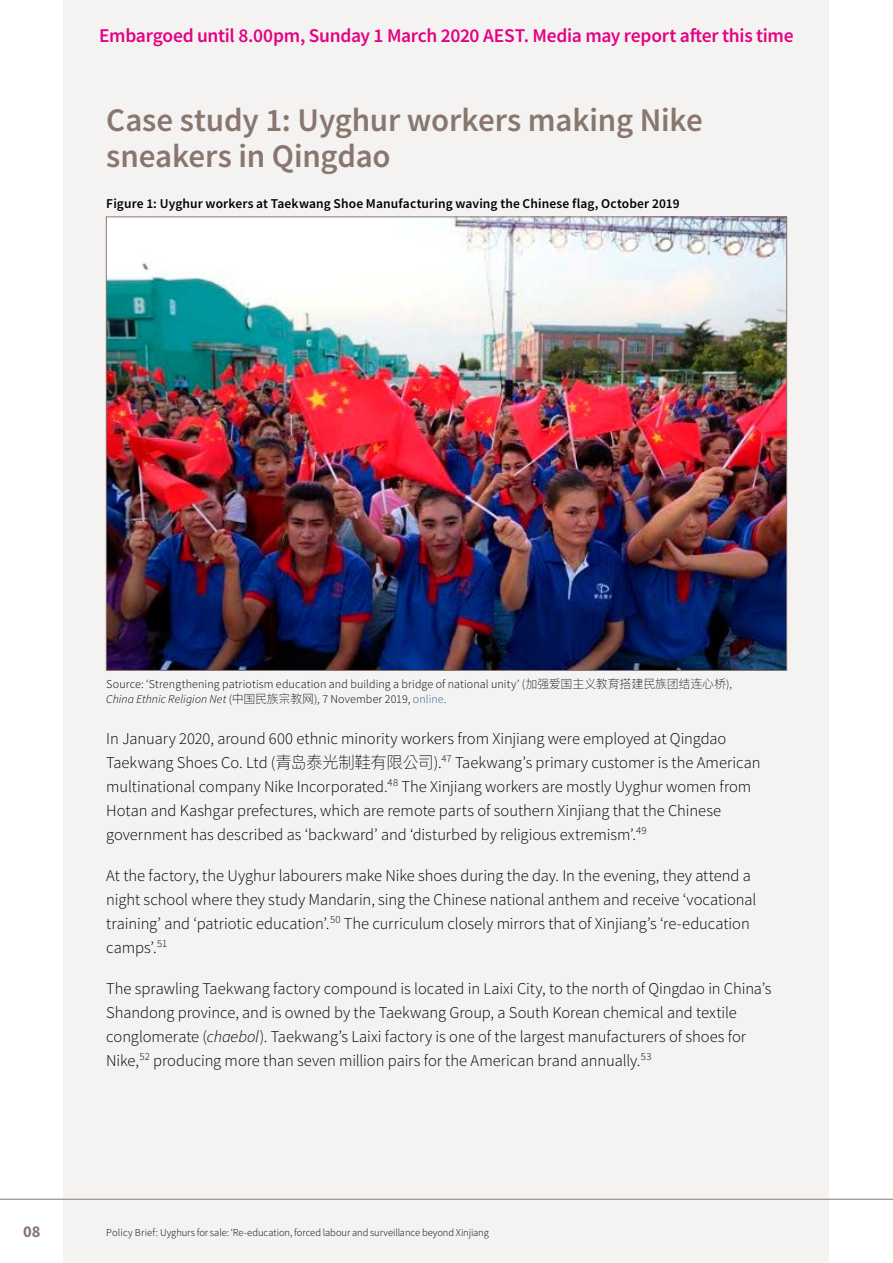
<style>
.page{position:relative;width:893px;height:1263px;background:#fff}
.page>*{position:absolute;margin:0;border:0;box-sizing:border-box;transform-origin:0 0}
.Heading_1{font:600 33px/36px "Source Sans Pro";letter-spacing:-.005em;color:#89766f}
.t1{font:600 19.5px "Source Sans Pro";letter-spacing:-.015em;color:#e40183}
.Text{font:300 16.5px/24px "Source Sans Pro";letter-spacing:-.005em;color:#000}
.t2{font:700 16.5px "Source Sans Pro";color:#89766f}
.Figure_Title{font:600 13.5px "Source Sans Pro";letter-spacing:.01em;color:#000}
.Source_Figure_n_Tabl{font:300 12px/15px "Source Sans Pro";letter-spacing:.01em;color:#000}
.t3{font:300 10.5px "Source Sans Pro";letter-spacing:-.005em;color:#000}
.s1{font-family:"Ping Fang TC";font-weight:100}
.s2{font-style:italic}
.s3{color:#285c9c}
</style>
<div class="page">
<div style="left:64px;top:0;width:765px;height:1263px;background:#f5f3f2"></div>
<img style="left:108px;top:219px;width:677px;height:450px">
<hr style="left:0;top:1199px;width:893px;height:1px;background:#89766f">
<p class="t1" style="left:99px;top:23px;width:696px">Embargoed until 8.00pm, Sunday 1 March 2020 AEST. Media may report after this time</p>
<h1 class="Heading_1" style="left:106px;top:102px;width:598px">Case study 1: Uyghur workers making Nike sneakers in Qingdao</h1>
<p class="Figure_Title" style="left:106px;top:194px;width:575px">Figure 1: Uyghur workers at Taekwang Shoe Manufacturing waving the Chinese flag, October 2019</p>
<p class="Source_Figure_n_Tabl" style="left:106px;top:676px;width:627px">Source: ‘Strengthening patriotism education and building a bridge of national unity’ (<span class="s1">加强爱国主义教育搭建民族团结连心桥</span>),<br><span class="s2">China Ethnic Religion Net</span> (<span class="s1">中国民族宗教网</span>), 7 November 2019, <span class="s3">online</span>.</p>
<p class="Text" style="left:106px;top:726px;width:656px">In January 2020, around 600 ethnic minority workers from Xinjiang were employed at Qingdao Taekwang Shoes Co. Ltd (<span class="s1">青岛泰光制鞋有限公司</span>).<sup>47</sup> Taekwang’s primary customer is the American multinational company Nike Incorporated.<sup>48</sup> The Xinjiang workers are mostly Uyghur women from Hotan and Kashgar prefectures, which are remote parts of southern Xinjiang that the Chinese government has described as ‘backward’ and ‘disturbed by religious extremism’.<sup>49</sup></p>
<p class="Text" style="left:106px;top:863px;width:651px">At the factory, the Uyghur labourers make Nike shoes during the day. In the evening, they attend a night school where they study Mandarin, sing the Chinese national anthem and receive ‘vocational training’ and ‘patriotic education’.<sup>50</sup> The curriculum closely mirrors that of Xinjiang’s ‘re-education camps’.<sup>51</sup></p>
<p class="Text" style="left:106px;top:976px;width:667px">The sprawling Taekwang factory compound is located in Laixi City, to the north of Qingdao in China’s Shandong province, and is owned by the Taekwang Group, a South Korean chemical and textile conglomerate (<span class="s2">chaebol</span>). Taekwang’s Laixi factory is one of the largest manufacturers of shoes for Nike,<sup>52</sup> producing more than seven million pairs for the American brand annually.<sup>53</sup></p>
<p class="t2" style="left:23px;top:1221px;width:19px">08</p>
<p class="t3" style="left:106px;top:1226px;width:384px">Policy Brief: Uyghurs for sale: ‘Re-education, forced labour and surveillance beyond Xinjiang</p>
</div>
